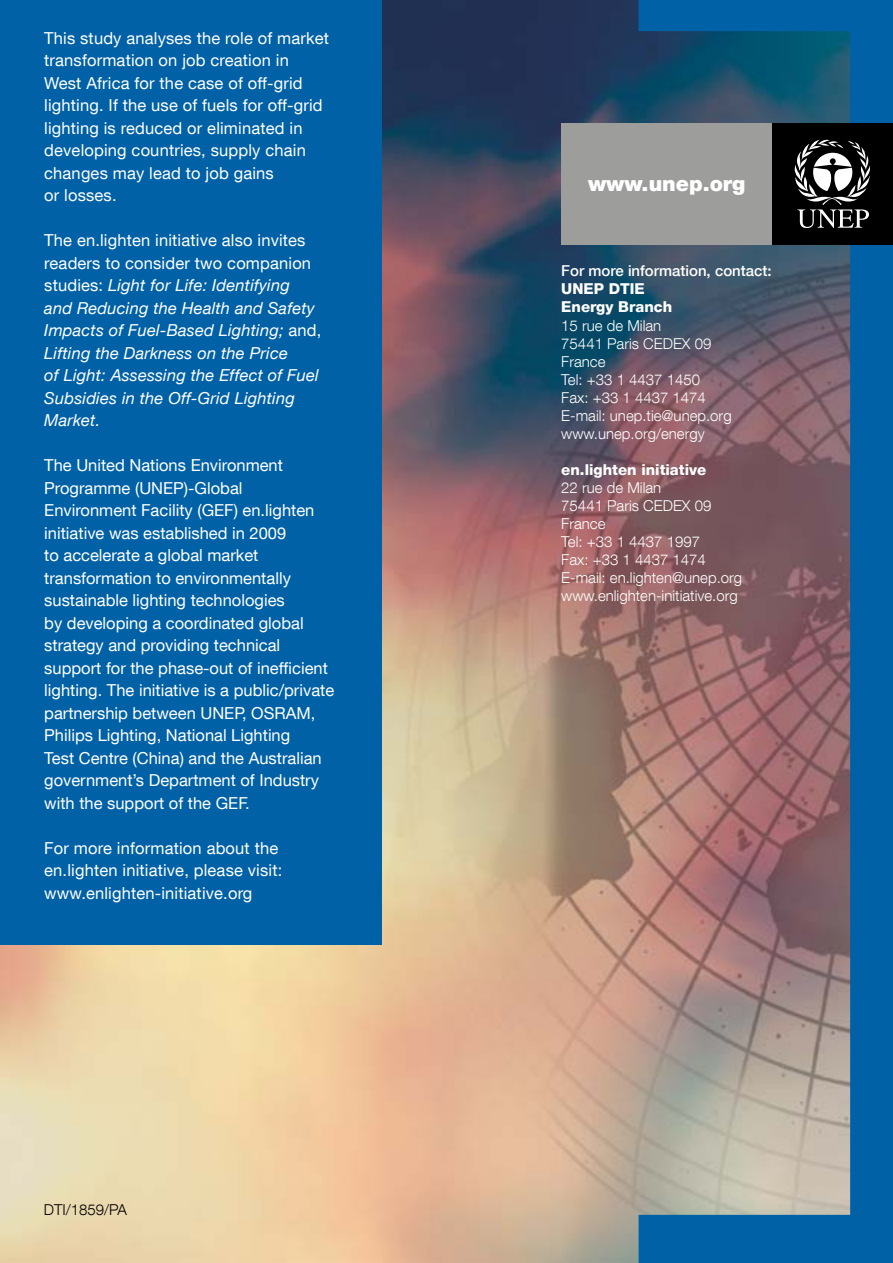
<style>
.page{position:relative;width:893px;height:1263px;background:#fff}
.page>*{position:absolute;margin:0;border:0;box-sizing:border-box;transform-origin:0 0}
.t1{font:900 21px "Helvetica Neue LT Com";color:#fff}
.t2{font:16.5px/22.5px "Helvetica Neue LT Com";color:#fff}
.t3{font:italic 16.5px/22.5px "Helvetica Neue LT Com";letter-spacing:.01em;color:#fff}
.t4{font:300 15px "Helvetica Neue LT Com";color:#fff}
.t5{font:800 15px "Helvetica Neue LT Com";color:#fff}
.t6{font:500 15px "Helvetica Neue LT Com";color:#fff}
.t7{font:300 15px "Helvetica Neue LT Com";color:#000}
.s1{font-style:normal}
</style>
<div class="page">
<img style="left:0;top:0;width:639px;height:1263px">
<div style="left:0;top:0;width:382px;height:944px;background:#0061a7"></div>
<svg style="left:639px;top:0;width:254px;height:1263px;background:#686e80"></svg>
<div style="left:772px;top:123px;width:121px;height:121px;background:#000"></div>
<svg style="left:794px;top:139px;width:76px;height:89px"></svg>
<div style="left:561px;top:123px;width:211px;height:121px;background:#9d9d9c"></div>
<p class="t2" style="left:44px;top:26px;width:286px">This study analyses the role of market transformation on job creation in<br>West Africa for the case of off-grid lighting. If the use of fuels for off-grid lighting is reduced or eliminated in developing countries, supply chain changes may lead to job gains<br>or losses.</p>
<p class="t3" style="left:44px;top:229px;width:279px"><span class="s1">The en.lighten initiative also invites readers to consider two companion studies:</span> Light for Life: Identifying and Reducing the Health and Safety Impacts of Fuel-Based Lighting; <span class="s1">and, </span>Lifting the Darkness on the Price<br>of Light: Assessing the Effect of Fuel Subsidies in the Off-Grid Lighting Market.</p>
<p class="t2" style="left:44px;top:454px;width:292px">The United Nations Environment Programme (UNEP)-Global Environment Facility (GEF) en.lighten initiative was established in 2009<br>to accelerate a global market transformation to environmentally sustainable lighting technologies<br>by developing a coordinated global strategy and providing technical support for the phase-out of inefficient lighting. The initiative is a public/private partnership between UNEP, OSRAM, Philips Lighting, National Lighting<br>Test Centre (China) and the Australian government’s Department of Industry with the support of the GEF.</p>
<p class="t2" style="left:44px;top:836px;width:240px">For more information about the en.lighten initiative, please visit:</p>
<p class="t2" style="left:44px;top:881px;width:210px">www.enlighten-initiative.org</p>
<p class="t7" style="left:44px;top:1200px;width:85px">DTI/1859/PA</p>
<p class="t1" style="left:588px;top:171px;width:159px">www.unep.org</p>
<p class="t6" style="left:561px;top:262px;width:212px">For more information, contact:</p>
<p class="t5" style="left:561px;top:280px;width:85px">UNEP DTIE</p>
<p class="t5" style="left:561px;top:298px;width:112px">Energy Branch</p>
<p class="t4" style="left:561px;top:316px;width:102px">15 rue de Milan</p>
<p class="t4" style="left:561px;top:334px;width:152px">75441 Paris CEDEX 09</p>
<p class="t4" style="left:561px;top:352px;width:46px">France</p>
<p class="t4" style="left:561px;top:370px;width:140px">Tel: +33 1 4437 1450</p>
<p class="t4" style="left:561px;top:388px;width:146px">Fax: +33 1 4437 1474</p>
<p class="t4" style="left:561px;top:406px;width:172px">E-mail: unep.tie@unep.org</p>
<p class="t4" style="left:561px;top:424px;width:145px">www.unep.org/energy</p>
<p class="t5" style="left:561px;top:460px;width:147px">en.lighten initiative</p>
<p class="t4" style="left:561px;top:478px;width:102px">22 rue de Milan</p>
<p class="t4" style="left:561px;top:496px;width:152px">75441 Paris CEDEX 09</p>
<p class="t4" style="left:561px;top:514px;width:46px">France</p>
<p class="t4" style="left:561px;top:532px;width:140px">Tel: +33 1 4437 1997</p>
<p class="t4" style="left:561px;top:550px;width:146px">Fax: +33 1 4437 1474</p>
<p class="t4" style="left:561px;top:568px;width:182px">E-mail: en.lighten@unep.org</p>
<p class="t4" style="left:561px;top:586px;width:178px">www.enlighten-initiative.org</p>
</div>
